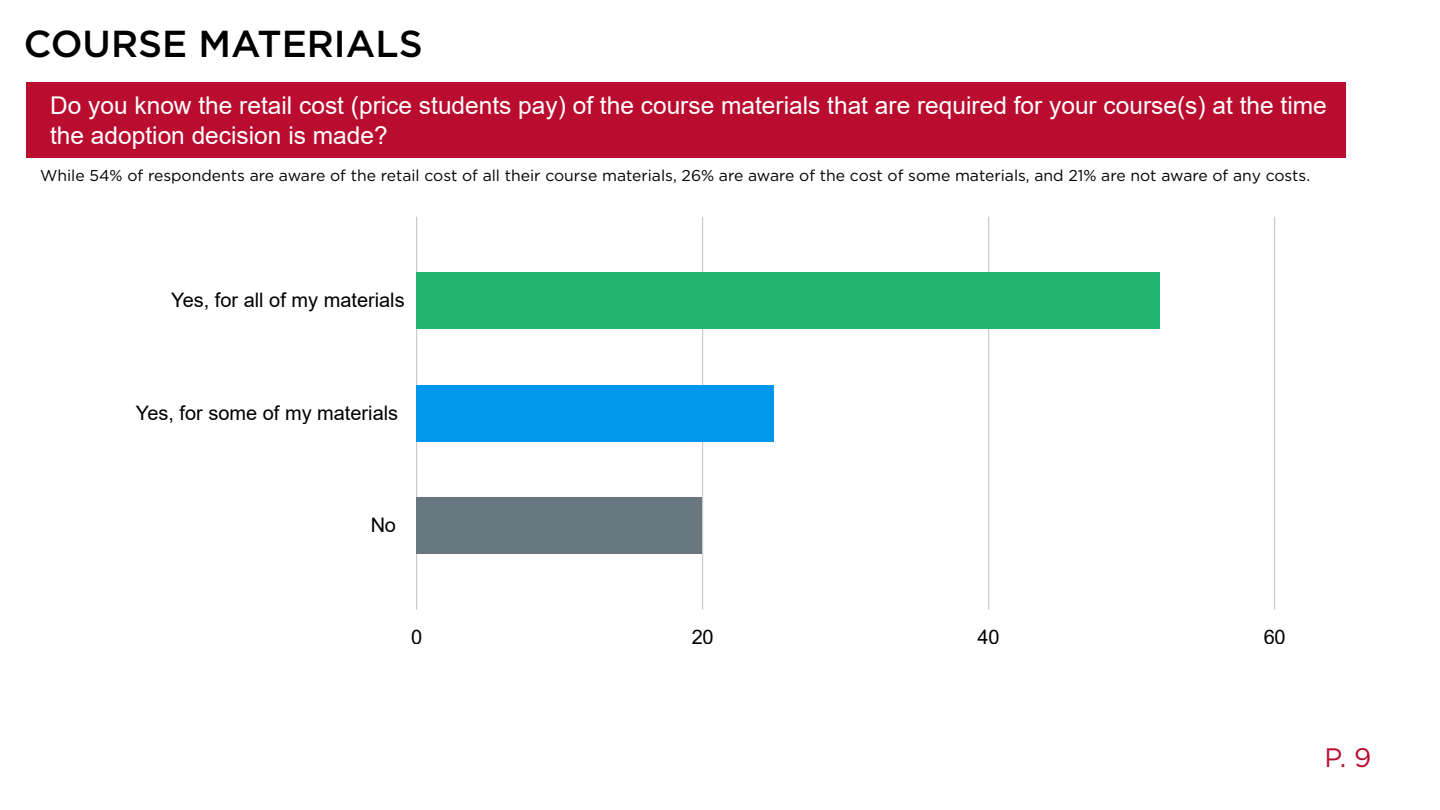
<style>
.page{position:relative;width:1440px;height:810px;background:#fff}
.page>*{position:absolute;margin:0;border:0;box-sizing:border-box;transform-origin:0 0}
.t1{font:500 37.5px "Gotham";color:#000}
.t2{font:26.7px "Gotham";color:#ba0c2f}
.t3{font:24.53px/29.4px "Arial";color:#fff}
.t4{font:19.95px "Arial";color:#000}
.t5{font:15.75px "Gotham";color:#000}
</style>
<div class="page">
<div style="left:26px;top:82px;width:1320px;height:76px;background:#ba0c2f"></div>
<hr style="left:416px;top:217px;width:1px;height:393px;background:#000">
<hr style="left:702px;top:217px;width:1px;height:393px;background:#000">
<hr style="left:988px;top:217px;width:1px;height:393px;background:#000">
<hr style="left:1274px;top:217px;width:1px;height:393px;background:#000">
<div style="left:416px;top:273px;width:743px;height:56px;background:#21b573"></div>
<div style="left:416px;top:385px;width:357px;height:56px;background:#0197ec"></div>
<div style="left:416px;top:497px;width:286px;height:56px;background:#687680"></div>
<h1 class="t1" style="left:24px;top:19px;width:400px">COURSE MATERIALS</h1>
<h3 class="t3" style="left:50px;top:91px;width:1278px">Do you know the retail cost (price students pay) of the course materials that are required for your course(s) at the time the adoption decision is made?</h3>
<p class="t5" style="left:40px;top:165px;width:1271px">While 54% of respondents are aware of the retail cost of all their course materials, 26% are aware of the cost of some materials, and 21% are not aware of any costs.</p>
<p class="t4" style="left:171px;top:287px;width:235px">Yes, for all of my materials</p>
<p class="t4" style="left:136px;top:399px;width:264px">Yes, for some of my materials</p>
<p class="t4" style="left:370px;top:511px;width:27px">No</p>
<p class="t4" style="left:411px;top:623px;width:13px">0</p>
<p class="t4" style="left:692px;top:623px;width:24px">20</p>
<p class="t4" style="left:978px;top:623px;width:24px">40</p>
<p class="t4" style="left:1264px;top:623px;width:24px">60</p>
<h2 class="t2" style="left:1325px;top:740px;width:49px">P. 9</h2>
</div>
